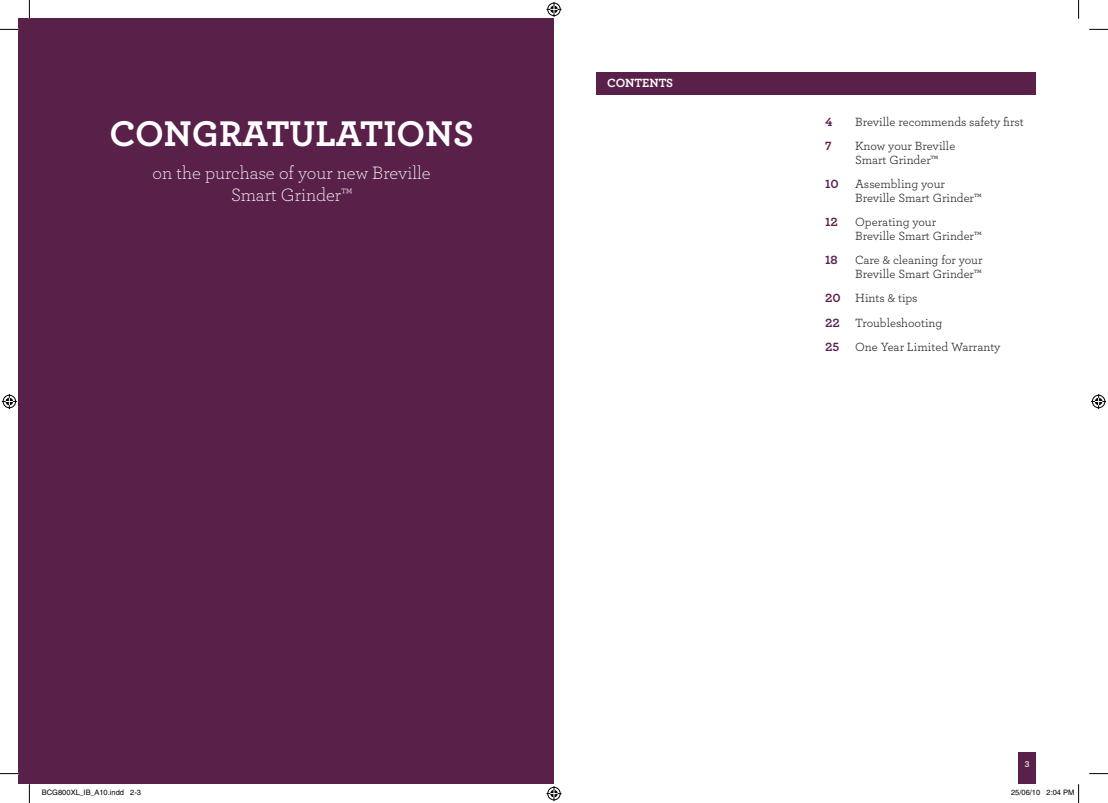
<style>
.page{position:relative;width:1108px;height:803px;background:#fff}
.page>*{position:absolute;margin:0;border:0;box-sizing:border-box;transform-origin:0 0}
.t1{font:37.5px "Archer Bold LF";color:#fff}
.t2{font:18.75px/22.5px "Archer Light LF";color:#fff;text-align:center}
.t3{font:12.5px/13.8px "Archer Book LF";color:#231f20}
.t4{font:12.5px "Archer Bold LF";color:#592049}
.t5{font:12.5px "Archer Bold LF";color:#fff}
.t6{font:8.75px "Archer Semibold LF";color:#fff}
.t7{font:7.5px "Helvetica";color:#000}
.s1{font-family:"Archer Bold LF";color:#592049}
</style>
<div class="page">
<div style="left:19px;top:19px;width:535px;height:765px;background:#592049"></div>
<div style="left:1018px;top:752px;width:18px;height:32px;background:#592049"></div>
<div style="left:596px;top:72px;width:440px;height:22px;background:#592049"></div>
<svg style="left:0;top:29px;width:19px;height:1px"></svg>
<svg style="left:1089px;top:29px;width:19px;height:1px"></svg>
<svg style="left:0;top:773px;width:19px;height:1px"></svg>
<svg style="left:1089px;top:773px;width:19px;height:1px"></svg>
<svg style="left:29px;top:0;width:1px;height:19px"></svg>
<svg style="left:29px;top:784px;width:1px;height:19px"></svg>
<svg style="left:1078px;top:0;width:1px;height:19px"></svg>
<svg style="left:546px;top:2px;width:15px;height:15px"></svg>
<svg style="left:546px;top:786px;width:15px;height:15px"></svg>
<svg style="left:2px;top:394px;width:15px;height:15px"></svg>
<svg style="left:1091px;top:394px;width:15px;height:15px"></svg>
<svg style="left:1078px;top:784px;width:1px;height:19px"></svg>
<h1 class="t1" style="left:110px;top:110px;width:366px">CONGRATULATIONS</h1>
<h2 class="t2" style="left:153px;top:161px;width:279px">on the purchase of your new Breville<br>Smart Grinder™</h2>
<p class="t5" style="left:607px;top:75px;width:68px">CONTENTS</p>
<p class="t4" style="left:825px;top:114px;width:9px">4</p>
<p class="t3" style="left:855px;top:114px;width:170px">Breville recommends safety first</p>
<p class="t4" style="left:825px;top:138px;width:8px">7</p>
<p class="t3" style="left:855px;top:139px;width:102px">Know your Breville<br>Smart Grinder™</p>
<p class="t4" style="left:825px;top:176px;width:15px">10</p>
<p class="t3" style="left:855px;top:177px;width:128px">Assembling your<br>Breville Smart Grinder™</p>
<p class="t4" style="left:825px;top:214px;width:14px">12</p>
<p class="t3" style="left:855px;top:215px;width:128px">Operating your<br>Breville Smart Grinder™</p>
<p class="t4" style="left:825px;top:252px;width:14px">18</p>
<p class="t3" style="left:855px;top:253px;width:129px">Care &amp; cleaning for your<br>Breville Smart Grinder™</p>
<p class="t3" style="left:825px;top:286px;width:119px;line-height:24.4px"><span class="s1">20</span> Hints &amp; tips<br><span class="s1">22</span> Troubleshooting</p>
<p class="t4" style="left:825px;top:339px;width:16px">25</p>
<p class="t3" style="left:855px;top:340px;width:147px">One Year Limited Warranty</p>
<p class="t6" style="left:1024px;top:758px;width:6px">3</p>
<p class="t7" style="left:42px;top:788px;width:101px">BCG800XL_IB_A10.indd 2-3</p>
<p class="t7" style="left:1011px;top:788px;width:65px">25/06/10 2:04 PM</p>
</div>
